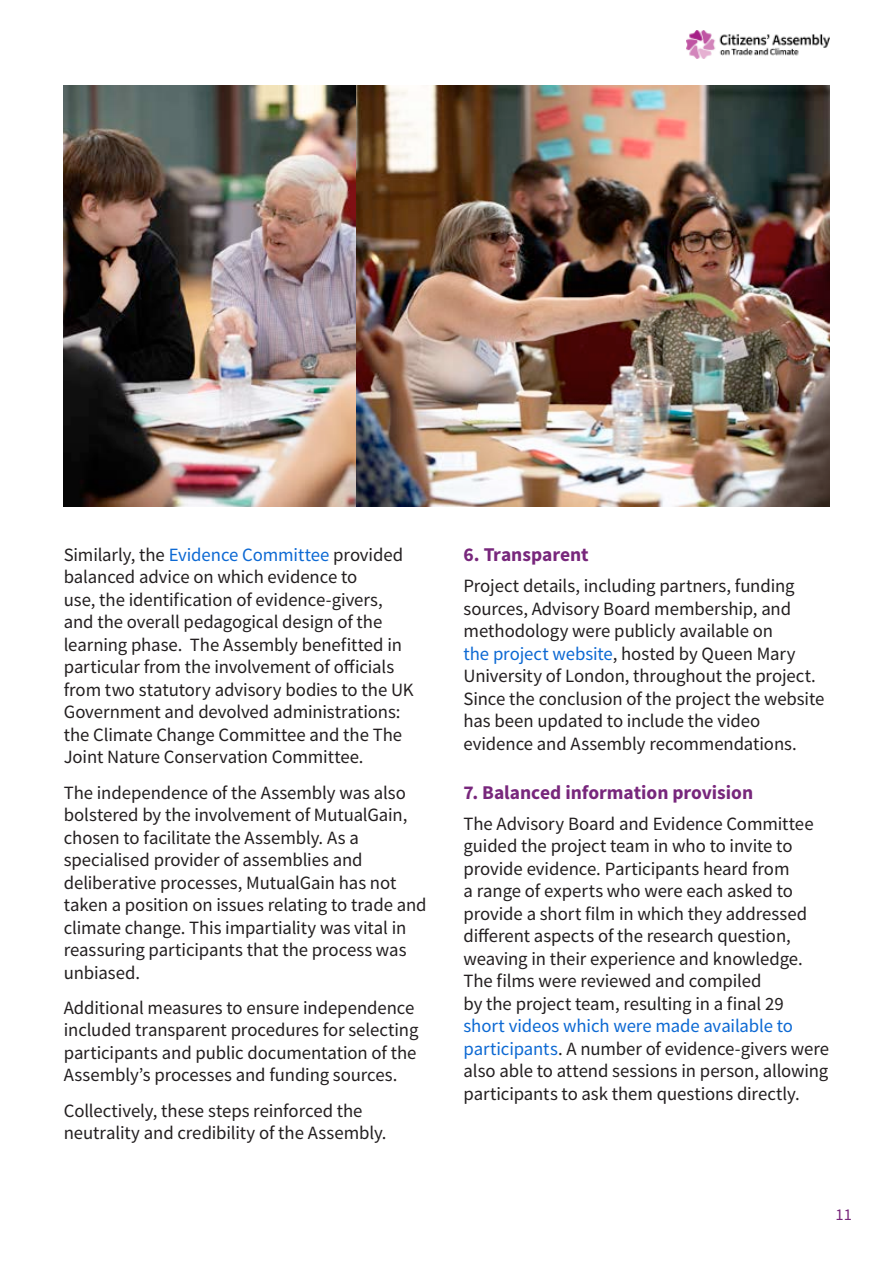
<style>
.page{position:relative;width:893px;height:1263px;background:#fff}
.page>*{position:absolute;margin:0;border:0;box-sizing:border-box;transform-origin:0 0}
.t1{font:700 19.5px "Source Sans Pro";color:#78277c}
.t2{font:18.75px/22.5px "Source Sans Pro";letter-spacing:-.005em;color:#231f20}
.t3{font:16.5px "Source Sans Pro";color:#78277c}
.s1{color:#0d69d3}
</style>
<div class="page">
<img style="left:686px;top:30px;width:143px;height:29px">
<img style="left:64px;top:85px;width:765px;height:422px">
<p class="t2" style="left:64px;top:543px;width:352px">Similarly, the <span class="s1">Evidence Committee</span> provided balanced advice on which evidence to<br>use, the identification of evidence-givers, and the overall pedagogical design of the learning phase. The Assembly benefitted in particular from the involvement of officials from two statutory advisory bodies to the UK Government and devolved administrations: the Climate Change Committee and the The Joint Nature Conservation Committee.</p>
<p class="t2" style="left:64px;top:781px;width:364px">The independence of the Assembly was also bolstered by the involvement of MutualGain, chosen to facilitate the Assembly. As a specialised provider of assemblies and deliberative processes, MutualGain has not taken a position on issues relating to trade and climate change. This impartiality was vital in reassuring participants that the process was unbiased.</p>
<p class="t2" style="left:64px;top:996px;width:356px">Additional measures to ensure independence included transparent procedures for selecting participants and public documentation of the Assembly’s processes and funding sources.</p>
<p class="t2" style="left:64px;top:1099px;width:324px">Collectively, these steps reinforced the neutrality and credibility of the Assembly.</p>
<p class="t1" style="left:463px;top:542px;width:127px">6. Transparent</p>
<p class="t2" style="left:463px;top:575px;width:362px">Project details, including partners, funding sources, Advisory Board membership, and methodology were publicly available on<br><span class="s1">the project website</span>, hosted by Queen Mary University of London, throughout the project.<br>Since the conclusion of the project the website has been updated to include the video evidence and Assembly recommendations.</p>
<p class="t1" style="left:463px;top:779px;width:291px">7. Balanced information provision</p>
<p class="t2" style="left:463px;top:812px;width:352px">The Advisory Board and Evidence Committee guided the project team in who to invite to provide evidence. Participants heard from<br>a range of experts who were each asked to provide a short film in which they addressed different aspects of the research question, weaving in their experience and knowledge.<br>The films were reviewed and compiled<br>by the project team, resulting in a final 29</p>
<p class="t2" style="left:463px;top:1015px;width:367px"><span class="s1">short videos which were made available to participants</span>. A number of evidence-givers were also able to attend sessions in person, allowing participants to ask them questions directly.</p>
<p class="t3" style="left:835px;top:1204px;width:18px">11</p>
</div>
